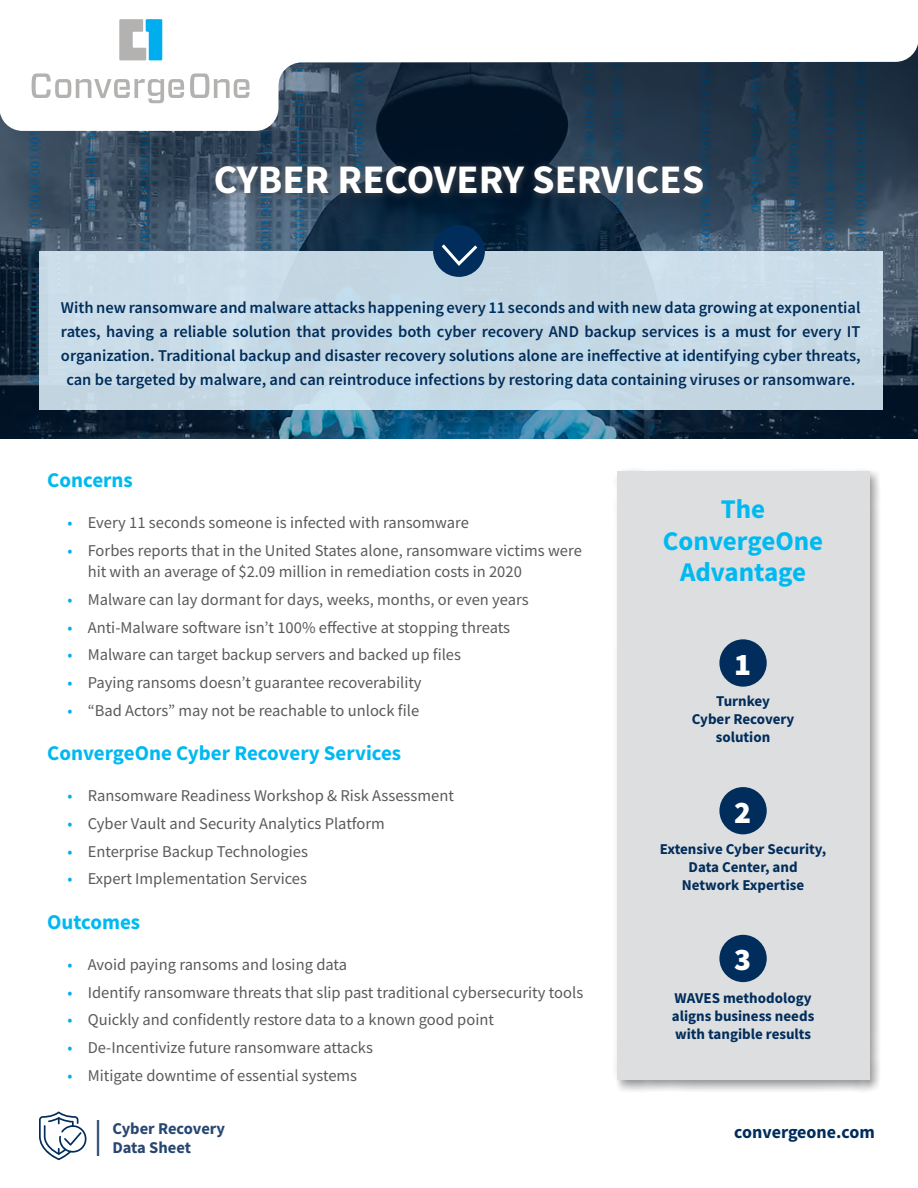
<style>
.page{position:relative;width:918px;height:1188px;background:#fff}
.page>*{position:absolute;margin:0;border:0;box-sizing:border-box;transform-origin:0 0}
.t1{font:700 40.5px "Source Sans Pro";color:#fff}
.t2{font:36px "Source Sans Pro";color:#264772}
.t3{font:900 31.5px "Source Sans Pro";color:#fff}
.t4{font:700 27px/31.5px "Source Sans Pro";color:#00b9f1;text-align:center}
.t5{font:700 21px "Source Sans Pro";color:#00b9f1}
.t6{font:700 18px "Source Sans Pro";color:#002d5b}
.t7{font:16.5px/21px "Source Sans Pro";color:#5a5a5b}
.t8{font:600 16.5px/24px "Source Sans Pro";color:#002d5b;text-align:center}
.t9{font:700 16.5px/19.5px "Source Sans Pro";color:#264772}
.t10{font:700 15px/18px "Source Sans Pro";color:#002d5b;text-align:center}
.s1{color:#00aeef}
</style>
<div class="page">
<img style="left:0;top:131px;width:918px;height:307px">
<svg style="left:0;top:19px;width:918px;height:112px"></svg>
<svg style="left:32px;top:73px;width:152px;height:30px"></svg>
<svg style="left:190px;top:73px;width:59px;height:25px"></svg>
<svg style="left:119px;top:19px;width:43px;height:41px"></svg>
<div style="left:39px;top:251px;width:844px;height:159px;background:#c5dae6"></div>
<div style="left:433px;top:225px;width:52px;height:52px;background:#002d5b;border-radius:50%"></div>
<svg style="left:439px;top:244px;width:42px;height:24px"></svg>
<div style="left:208px;top:158px;width:503px;height:44px;background:#5a5a5b;opacity:.75"></div>
<svg style="left:39px;top:1112px;width:48px;height:48px"></svg>
<div style="left:613px;top:467px;width:269px;height:626px;background:#000;opacity:.41"></div>
<div style="left:617px;top:471px;width:252px;height:609px;background:#dddedf"></div>
<div style="left:719px;top:639px;width:48px;height:48px;background:#002d5b;border-radius:50%"></div>
<div style="left:719px;top:787px;width:48px;height:47px;background:#002d5b;border-radius:50%"></div>
<div style="left:719px;top:935px;width:48px;height:47px;background:#002d5b;border-radius:50%"></div>
<h1 class="t1" style="left:214px;top:152px;width:492px">CYBER RECOVERY SERVICES</h1>
<p class="t8" style="left:61px;top:295px;width:801px">With new ransomware and malware attacks happening every 11 seconds and with new data growing at exponential rates, having a reliable solution that provides both cyber recovery AND backup services is a must for every IT organization. Traditional backup and disaster recovery solutions alone are ineffective at identifying cyber threats, can be targeted by malware, and can reintroduce infections by restoring data containing viruses or ransomware.</p>
<p class="t5" style="left:47px;top:466px;width:87px">Concerns</p>
<p class="t7" style="left:67px;top:512px;width:403px"><span class="s1">•</span> Every 11 seconds someone is infected with ransomware</p>
<p class="t7" style="left:88px;top:540px;width:496px;text-indent:-20px"><span class="s1">•</span> Forbes reports that in the United States alone, ransomware victims were hit with an average of $2.09 million in remediation costs in 2020</p>
<p class="t7" style="left:67px;top:589px;width:463px"><span class="s1">•</span> Malware can lay dormant for days, weeks, months, or even years</p>
<p class="t7" style="left:67px;top:616px;width:444px"><span class="s1">•</span> Anti-Malware software isn’t 100% effective at stopping threats</p>
<p class="t7" style="left:67px;top:644px;width:395px"><span class="s1">•</span> Malware can target backup servers and backed up files</p>
<p class="t7" style="left:67px;top:672px;width:356px"><span class="s1">•</span> Paying ransoms doesn’t guarantee recoverability</p>
<p class="t7" style="left:67px;top:700px;width:353px"><span class="s1">•</span> “Bad Actors” may not be reachable to unlock file</p>
<p class="t5" style="left:47px;top:739px;width:355px">ConvergeOne Cyber Recovery Services</p>
<p class="t7" style="left:67px;top:785px;width:388px"><span class="s1">•</span> Ransomware Readiness Workshop &amp; Risk Assessment</p>
<p class="t7" style="left:67px;top:813px;width:319px"><span class="s1">•</span> Cyber Vault and Security Analytics Platform</p>
<p class="t7" style="left:67px;top:841px;width:242px"><span class="s1">•</span> Enterprise Backup Technologies</p>
<p class="t7" style="left:67px;top:868px;width:241px"><span class="s1">•</span> Expert Implementation Services</p>
<p class="t5" style="left:47px;top:908px;width:95px">Outcomes</p>
<p class="t7" style="left:67px;top:954px;width:281px"><span class="s1">•</span> Avoid paying ransoms and losing data</p>
<p class="t7" style="left:67px;top:982px;width:517px"><span class="s1">•</span> Identify ransomware threats that slip past traditional cybersecurity tools</p>
<p class="t7" style="left:67px;top:1009px;width:428px"><span class="s1">•</span> Quickly and confidently restore data to a known good point</p>
<p class="t7" style="left:67px;top:1037px;width:307px"><span class="s1">•</span> De-Incentivize future ransomware attacks</p>
<p class="t7" style="left:67px;top:1065px;width:291px"><span class="s1">•</span> Mitigate downtime of essential systems</p>
<h3 class="t4" style="left:663px;top:493px;width:162px">The<br>ConvergeOne<br>Advantage</h3>
<h3 class="t3" style="left:734px;top:643px;width:19px">1</h3>
<p class="t10" style="left:692px;top:692px;width:104px">Turnkey<br>Cyber Recovery solution</p>
<h3 class="t3" style="left:734px;top:790px;width:19px">2</h3>
<p class="t10" style="left:660px;top:840px;width:168px">Extensive Cyber Security,<br>Data Center, and<br>Network Expertise</p>
<h3 class="t3" style="left:734px;top:938px;width:19px">3</h3>
<p class="t10" style="left:672px;top:989px;width:144px;text-align:left">WAVES methodology aligns business needs with tangible results</p>
<h2 class="t2" style="left:94px;top:1113px;width:10px">|</h2>
<p class="t6" style="left:734px;top:1120px;width:142px">convergeone.com</p>
<p class="t9" style="left:112px;top:1118px;width:114px">Cyber Recovery<br>Data Sheet</p>
</div>
